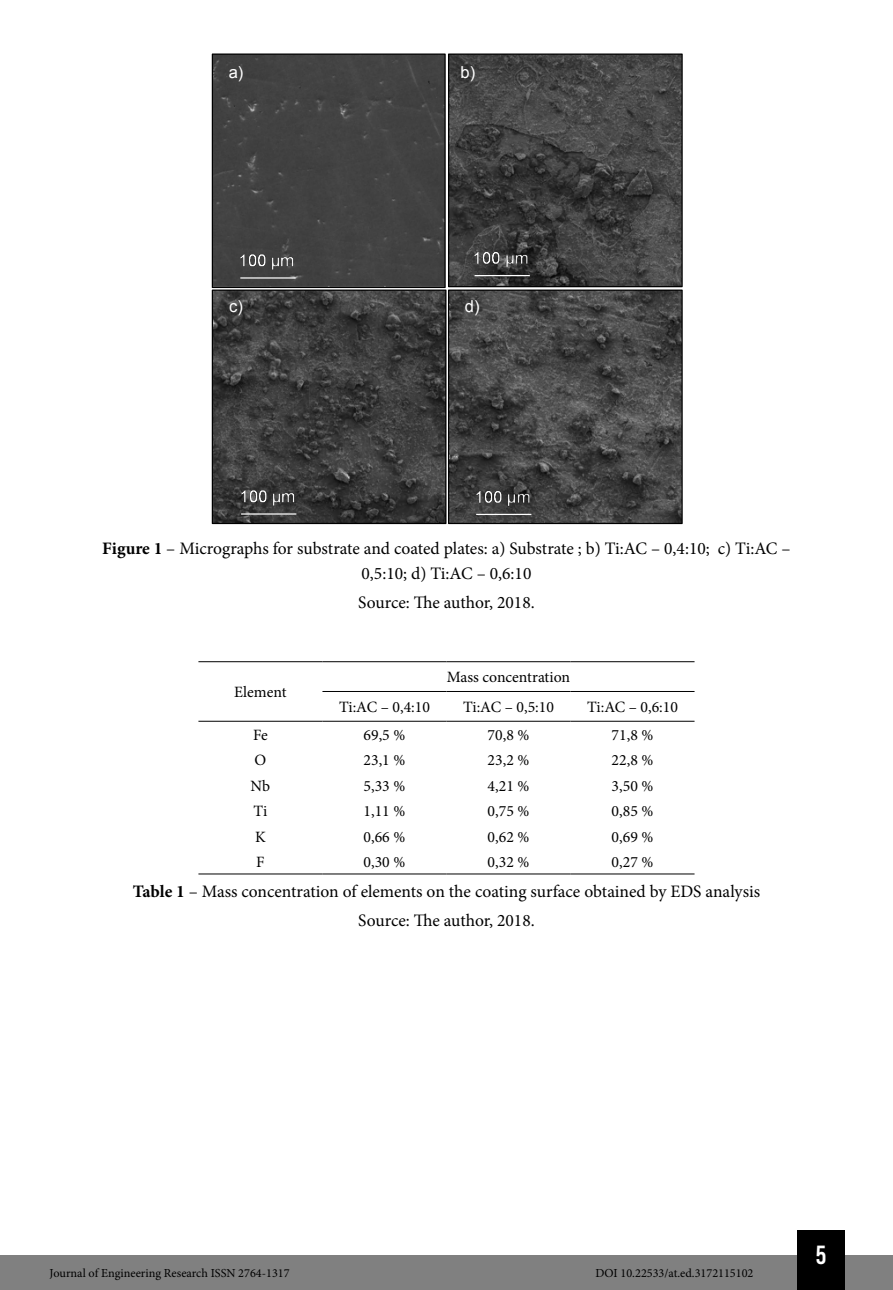
<style>
.page{position:relative;width:893px;height:1290px;background:#fff}
.page>*{position:absolute;margin:0;border:0;box-sizing:border-box;transform-origin:0 0}
.t1{font:26.25px "Bebas Kai";color:#fff}
.Info_Imagem{font:17.5px/24.5px "Minion Pro";letter-spacing:-.005em;color:#000;text-align:center}
.t2{font:16.45px "Arial";color:#fff}
.Tabela{font:15.75px "Minion Pro";color:#000}
.t3{font:12.25px "Minion Pro";color:#000}
.s1{font-weight:700}
</style>
<div class="page">
<div style="left:0;top:1255px;width:893px;height:35px;background:#808080"></div>
<div style="left:797px;top:1230px;width:48px;height:60px;background:#000"></div>
<div style="left:214px;top:55px;width:230px;height:231px;background:#424242"></div>
<div style="left:212px;top:53px;width:234px;height:235px;border:1px solid #000"></div>
<img style="left:450px;top:55px;width:231px;height:230px">
<div style="left:448px;top:53px;width:235px;height:234px;border:1px solid #000"></div>
<img style="left:214px;top:291px;width:230px;height:231px">
<div style="left:212px;top:289px;width:234px;height:235px;border:1px solid #000"></div>
<img style="left:450px;top:291px;width:231px;height:231px">
<div style="left:448px;top:289px;width:235px;height:235px;border:1px solid #000"></div>
<hr style="left:240px;top:277px;width:56px;height:2px;background:#fff">
<img style="left:222px;top:251px;width:8px;height:18px">
<img style="left:230px;top:251px;width:31px;height:18px">
<img style="left:261px;top:251px;width:10px;height:18px">
<img style="left:271px;top:251px;width:14px;height:18px">
<img style="left:285px;top:251px;width:26px;height:18px">
<hr style="left:475px;top:275px;width:55px;height:1px;background:#fff">
<img style="left:456px;top:249px;width:8px;height:18px">
<img style="left:464px;top:249px;width:32px;height:18px">
<img style="left:496px;top:249px;width:9px;height:18px">
<img style="left:505px;top:249px;width:14px;height:18px">
<img style="left:519px;top:249px;width:26px;height:18px">
<hr style="left:241px;top:513px;width:55px;height:2px;background:#fff">
<img style="left:223px;top:487px;width:7px;height:18px">
<img style="left:230px;top:487px;width:32px;height:18px">
<img style="left:262px;top:487px;width:10px;height:18px">
<img style="left:272px;top:487px;width:13px;height:18px">
<img style="left:285px;top:487px;width:27px;height:18px">
<hr style="left:476px;top:514px;width:55px;height:1px;background:#fff">
<img style="left:458px;top:487px;width:8px;height:18px">
<img style="left:466px;top:487px;width:32px;height:18px">
<img style="left:498px;top:487px;width:9px;height:18px">
<img style="left:507px;top:487px;width:14px;height:18px">
<img style="left:521px;top:487px;width:26px;height:18px">
<hr style="left:198px;top:873px;width:124px;height:1px;background:#000">
<hr style="left:322px;top:873px;width:124px;height:1px;background:#000">
<hr style="left:446px;top:873px;width:124px;height:1px;background:#000">
<hr style="left:570px;top:873px;width:124px;height:1px;background:#000">
<hr style="left:198px;top:661px;width:124px;height:1px;background:#000">
<hr style="left:198px;top:721px;width:124px;height:1px;background:#000">
<hr style="left:322px;top:661px;width:124px;height:1px;background:#000">
<hr style="left:446px;top:661px;width:124px;height:1px;background:#000">
<hr style="left:570px;top:661px;width:124px;height:1px;background:#000">
<hr style="left:322px;top:691px;width:124px;height:1px;background:#000">
<hr style="left:446px;top:691px;width:124px;height:1px;background:#000">
<hr style="left:570px;top:691px;width:124px;height:1px;background:#000">
<hr style="left:322px;top:721px;width:124px;height:1px;background:#000">
<hr style="left:446px;top:721px;width:124px;height:1px;background:#000">
<hr style="left:570px;top:721px;width:124px;height:1px;background:#000">
<p class="t2" style="left:229px;top:61px;width:16px">a)</p>
<p class="t2" style="left:461px;top:61px;width:16px">b)</p>
<p class="t2" style="left:229px;top:296px;width:15px">c)</p>
<p class="t2" style="left:465px;top:296px;width:16px">d)</p>
<p class="Info_Imagem" style="left:102px;top:536px;width:690px"><span class="s1">Figure 1</span> – Micrographs for substrate and coated plates: a) Substrate ; b) Ti:AC – 0,4:10; c) Ti:AC –<br>0,5:10; d) Ti:AC – 0,6:10</p>
<p class="Info_Imagem" style="left:358px;top:590px;width:178px">Source: The author, 2018.</p>
<p class="Tabela" style="left:234px;top:682px;width:54px">Element</p>
<p class="Tabela" style="left:447px;top:667px;width:125px">Mass concentration</p>
<p class="Tabela" style="left:339px;top:696px;width:92px">Ti:AC – 0,4:10</p>
<p class="Tabela" style="left:463px;top:696px;width:92px">Ti:AC – 0,5:10</p>
<p class="Tabela" style="left:587px;top:696px;width:92px">Ti:AC – 0,6:10</p>
<p class="Tabela" style="left:253px;top:724px;width:16px">Fe</p>
<p class="Tabela" style="left:364px;top:724px;width:43px">69,5 %</p>
<p class="Tabela" style="left:488px;top:724px;width:43px">70,8 %</p>
<p class="Tabela" style="left:612px;top:724px;width:43px">71,8 %</p>
<p class="Tabela" style="left:255px;top:749px;width:13px">O</p>
<p class="Tabela" style="left:364px;top:749px;width:43px">23,1 %</p>
<p class="Tabela" style="left:488px;top:749px;width:43px">23,2 %</p>
<p class="Tabela" style="left:612px;top:749px;width:43px">22,8 %</p>
<p class="Tabela" style="left:251px;top:775px;width:21px">Nb</p>
<p class="Tabela" style="left:364px;top:775px;width:43px">5,33 %</p>
<p class="Tabela" style="left:488px;top:775px;width:43px">4,21 %</p>
<p class="Tabela" style="left:612px;top:775px;width:43px">3,50 %</p>
<p class="Tabela" style="left:254px;top:800px;width:15px">Ti</p>
<p class="Tabela" style="left:364px;top:800px;width:43px">1,11 %</p>
<p class="Tabela" style="left:488px;top:800px;width:43px">0,75 %</p>
<p class="Tabela" style="left:612px;top:800px;width:43px">0,85 %</p>
<p class="Tabela" style="left:255px;top:826px;width:12px">K</p>
<p class="Tabela" style="left:364px;top:826px;width:43px">0,66 %</p>
<p class="Tabela" style="left:488px;top:826px;width:43px">0,62 %</p>
<p class="Tabela" style="left:612px;top:826px;width:43px">0,69 %</p>
<p class="Tabela" style="left:256px;top:851px;width:10px">F</p>
<p class="Tabela" style="left:364px;top:851px;width:43px">0,30 %</p>
<p class="Tabela" style="left:488px;top:851px;width:43px">0,32 %</p>
<p class="Tabela" style="left:612px;top:851px;width:43px">0,27 %</p>
<p class="Info_Imagem" style="left:133px;top:879px;width:629px"><span class="s1">Table 1</span> – Mass concentration of elements on the coating surface obtained by EDS analysis</p>
<p class="Info_Imagem" style="left:358px;top:908px;width:178px">Source: The author, 2018.</p>
<p class="t3" style="left:50px;top:1265px;width:242px">Journal of Engineering Research ISSN 2764-1317</p>
<p class="t3" style="left:595px;top:1265px;width:160px">DOI 10.22533/at.ed.3172115102</p>
<h1 class="t1" style="left:816px;top:1241px;width:12px">5</h1>
</div>
